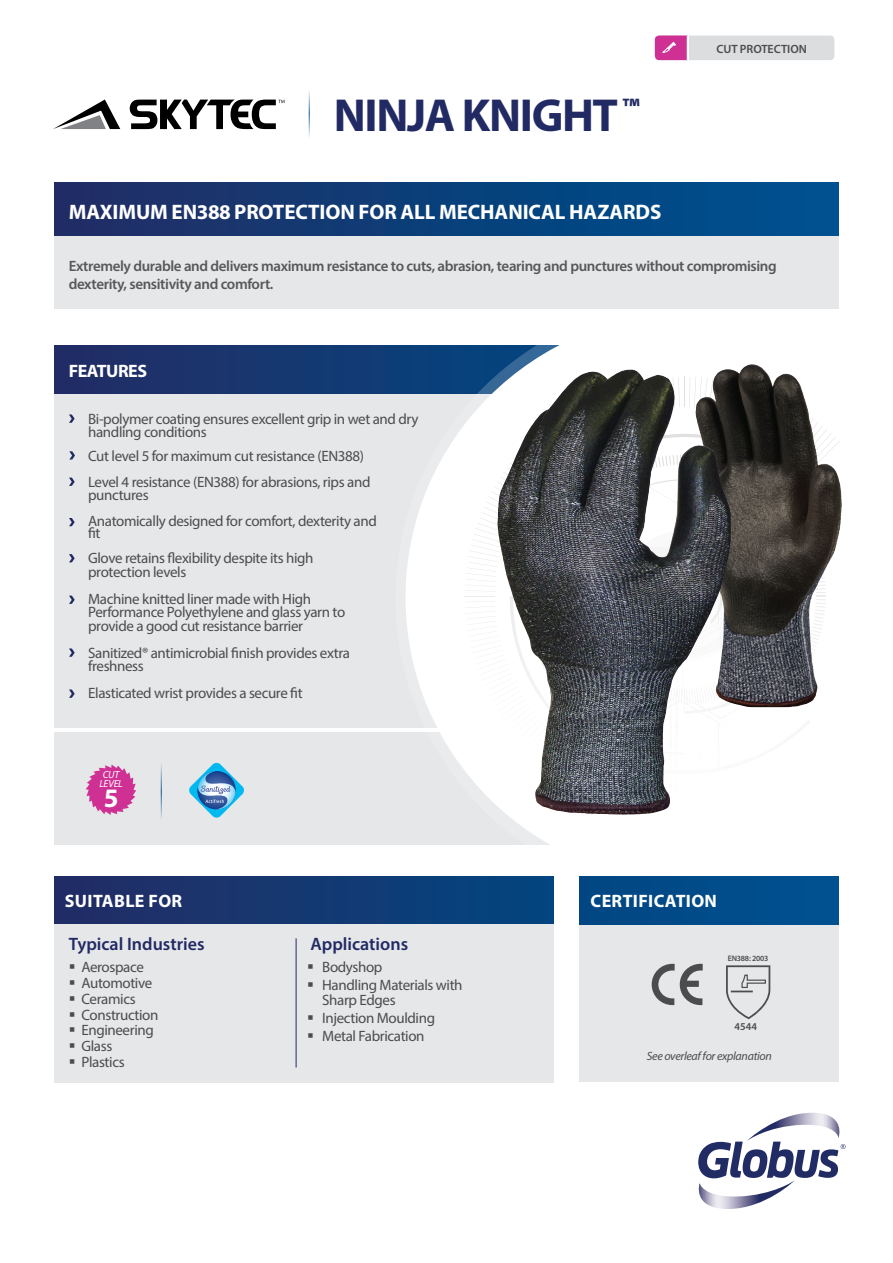
<style>
.page{position:relative;width:893px;height:1263px;background:#fff}
.page>*{position:absolute;margin:0;border:0;box-sizing:border-box;transform-origin:0 0}
.t1{font:700 46.5px "Myriad Pro";letter-spacing:-.03em;color:#222a64}
.t2{font:700 26.7px "Myriad Pro";color:#fff}
.Body_Copy{font:700 21px "Myriad Pro";letter-spacing:-.005em;color:#fff}
.Body_Copy-2{font:600 18px "Myriad Pro";color:#222a64}
.Body_Copy-3{font:700 18px "Myriad Pro";letter-spacing:.02em;color:#fff}
.Body_Copy-4{font:700 18px "Myriad Pro";letter-spacing:-.025em;color:#fff}
.Body_Copy-5{font:15px/13.5px "Myriad Pro";letter-spacing:-.025em;color:#4b4c4d}
.t3{font:600 15px "Myriad Pro";letter-spacing:-.025em;color:#57585a}
.t4{font:600 12px "Myriad Pro";letter-spacing:-.005em;color:#4b4c4d}
.Body_Copy-6{font:italic 12px "Myriad Pro";letter-spacing:-.025em;color:#4b4c4d}
.t5{font:600 10.5px "Myriad Pro";color:#4b4c4d}
.t6{font:italic 10.35px "Myriad Pro";letter-spacing:-.025em;color:#fff}
.t7{font:600 7.95px "Myriad Pro";letter-spacing:-.025em;color:#4b4c4d}
</style>
<div class="page">
<div style="left:54px;top:395px;width:473px;height:333px;background:#e6e7e9"></div>
<div style="left:54px;top:732px;width:580px;height:113px;background:#e6e7e9"></div>
<div style="left:54px;top:346px;width:586px;height:48px;background:#1b356e"></div>
<div style="left:580px;top:924px;width:259px;height:158px;background:#e6e7e9"></div>
<div style="left:54px;top:924px;width:500px;height:158px;background:#e6e7e9"></div>
<svg style="left:395px;top:308px;width:447px;height:589px;fill:#fff"></svg>
<hr style="left:296px;top:938px;width:1px;height:129px;background:#222a64">
<div style="left:54px;top:876px;width:500px;height:48px;background:linear-gradient(to right,#242c64,#034580)"></div>
<div style="left:635px;top:669px;width:9px;height:177px;background:#fff"></div>
<div style="left:618px;top:593px;width:18px;height:253px;background:#fff"></div>
<hr style="left:675px;top:687px;width:3px;height:159px;background:#231f20">
<hr style="left:669px;top:637px;width:3px;height:209px;background:#231f20">
<div style="left:658px;top:649px;width:8px;height:197px;background:#fff"></div>
<div style="left:646px;top:642px;width:18px;height:204px;background:#fff"></div>
<svg style="left:465px;top:377px;width:375px;height:449px"></svg>
<hr style="left:734px;top:588px;width:1px;height:128px;background:#231f20;border-radius:50%">
<hr style="left:733px;top:593px;width:1px;height:159px;background:#231f20;border-radius:50%">
<svg style="left:569px;top:548px;width:114px;height:114px;background:#40444a"></svg>
<svg style="left:634px;top:703px;width:114px;height:114px"></svg>
<svg style="left:698px;top:1113px;width:148px;height:96px"></svg>
<svg style="left:652px;top:964px;width:51px;height:41px"></svg>
<div style="left:580px;top:876px;width:259px;height:49px;background:#014c8a"></div>
<div style="left:54px;top:183px;width:785px;height:53px;background:linear-gradient(to right,#202c64,#005291)"></div>
<div style="left:54px;top:236px;width:785px;height:72px;background:#e6e7e9"></div>
<svg style="left:69px;top:478px;width:6px;height:8px"></svg>
<svg style="left:69px;top:451px;width:6px;height:8px"></svg>
<svg style="left:69px;top:414px;width:6px;height:9px"></svg>
<svg style="left:69px;top:554px;width:6px;height:8px"></svg>
<svg style="left:69px;top:596px;width:6px;height:8px"></svg>
<svg style="left:69px;top:648px;width:6px;height:9px"></svg>
<svg style="left:69px;top:689px;width:6px;height:9px"></svg>
<svg style="left:69px;top:518px;width:6px;height:8px"></svg>
<svg style="left:726px;top:965px;width:44px;height:54px"></svg>
<svg style="left:53px;top:100px;width:67px;height:29px"></svg>
<svg style="left:130px;top:100px;width:155px;height:29px"></svg>
<hr style="left:309px;top:88px;width:1px;height:50px;background:#005292">
<img style="left:695px;top:364px;width:55px;height:182px">
<div style="left:655px;top:36px;width:179px;height:24px;background:#dcdddf;border-radius:4px"></div>
<svg style="left:655px;top:36px;width:34px;height:24px"></svg>
<svg style="left:189px;top:763px;width:55px;height:55px"></svg>
<hr style="left:161px;top:761px;width:1px;height:59px;background:#005292">
<svg style="left:86px;top:764px;width:50px;height:51px"></svg>
<img style="left:497px;top:369px;width:134px;height:446px">
<p class="t1" style="left:334px;top:85px;width:307px">NINJA KNIGHT <sup>™</sup></p>
<p class="Body_Copy" style="left:69px;top:198px;width:594px">MAXIMUM EN388 PROTECTION FOR ALL MECHANICAL HAZARDS</p>
<p class="t4" style="left:740px;top:39px;width:92px">CUT PROTECTION</p>
<p class="t4" style="left:716px;top:41px;width:92px">CUT PROTECTION</p>
<p class="t3" style="left:69px;top:256px;width:709px">Extremely durable and delivers maximum resistance to cuts, abrasion, tearing and punctures without compromising</p>
<p class="t3" style="left:69px;top:274px;width:206px">dexterity, sensitivity and comfort.</p>
<p class="Body_Copy-4" style="left:69px;top:360px;width:80px">FEATURES</p>
<p class="Body_Copy-5" style="left:88px;top:412px;width:332px">Bi-polymer coating ensures excellent grip in wet and dry handling conditions</p>
<p class="Body_Copy-5" style="left:88px;top:449px;width:277px">Cut level 5 for maximum cut resistance (EN388)</p>
<p class="Body_Copy-5" style="left:88px;top:475px;width:284px">Level 4 resistance (EN388) for abrasions, rips and punctures</p>
<p class="Body_Copy-5" style="left:88px;top:514px;width:290px;line-height:12px">Anatomically designed for comfort, dexterity and fit</p>
<p class="Body_Copy-5" style="left:88px;top:551px;width:227px">Glove retains flexibility despite its high protection levels</p>
<p class="Body_Copy-5" style="left:88px;top:592px;width:259px">Machine knitted liner made with High<br>Performance Polyethylene and glass yarn to provide a good cut resistance barrier</p>
<p class="Body_Copy-5" style="left:88px;top:646px;width:263px">Sanitized® antimicrobial finish provides extra freshness</p>
<p class="Body_Copy-5" style="left:88px;top:686px;width:216px">Elasticated wrist provides a secure fit</p>
<p class="t6" style="left:103px;top:768px;width:18px">CUT</p>
<p class="t6" style="left:99px;top:777px;width:25px">LEVEL</p>
<p class="t2" style="left:104px;top:780px;width:16px">5</p>
<p class="Body_Copy-3" style="left:65px;top:889px;width:119px">SUITABLE FOR</p>
<p class="Body_Copy-3" style="left:591px;top:889px;width:128px">CERTIFICATION</p>
<p class="Body_Copy-2" style="left:69px;top:932px;width:137px">Typical Industries</p>
<p class="Body_Copy-5" style="left:81px;top:960px;width:64px">Aerospace</p>
<p class="Body_Copy-5" style="left:81px;top:976px;width:72px">Automotive</p>
<p class="Body_Copy-5" style="left:81px;top:992px;width:56px">Ceramics</p>
<p class="Body_Copy-5" style="left:81px;top:1008px;width:78px">Construction</p>
<p class="Body_Copy-5" style="left:81px;top:1023px;width:74px">Engineering</p>
<p class="Body_Copy-5" style="left:81px;top:1039px;width:32px">Glass</p>
<p class="Body_Copy-5" style="left:81px;top:1055px;width:45px">Plastics</p>
<p class="Body_Copy-2" style="left:311px;top:932px;width:99px">Applications</p>
<p class="Body_Copy-5" style="left:322px;top:960px;width:62px">Bodyshop</p>
<p class="Body_Copy-5" style="left:322px;top:978px;width:142px;line-height:15px">Handling Materials with<br>Sharp Edges</p>
<p class="Body_Copy-5" style="left:322px;top:1011px;width:114px">Injection Moulding</p>
<p class="Body_Copy-5" style="left:322px;top:1029px;width:104px">Metal Fabrication</p>
<p class="t7" style="left:728px;top:954px;width:42px">EN388: 2003</p>
<p class="t5" style="left:735px;top:1020px;width:24px">4544</p>
<p class="Body_Copy-6" style="left:647px;top:1048px;width:127px">See overleaf for explanation</p>
</div>
